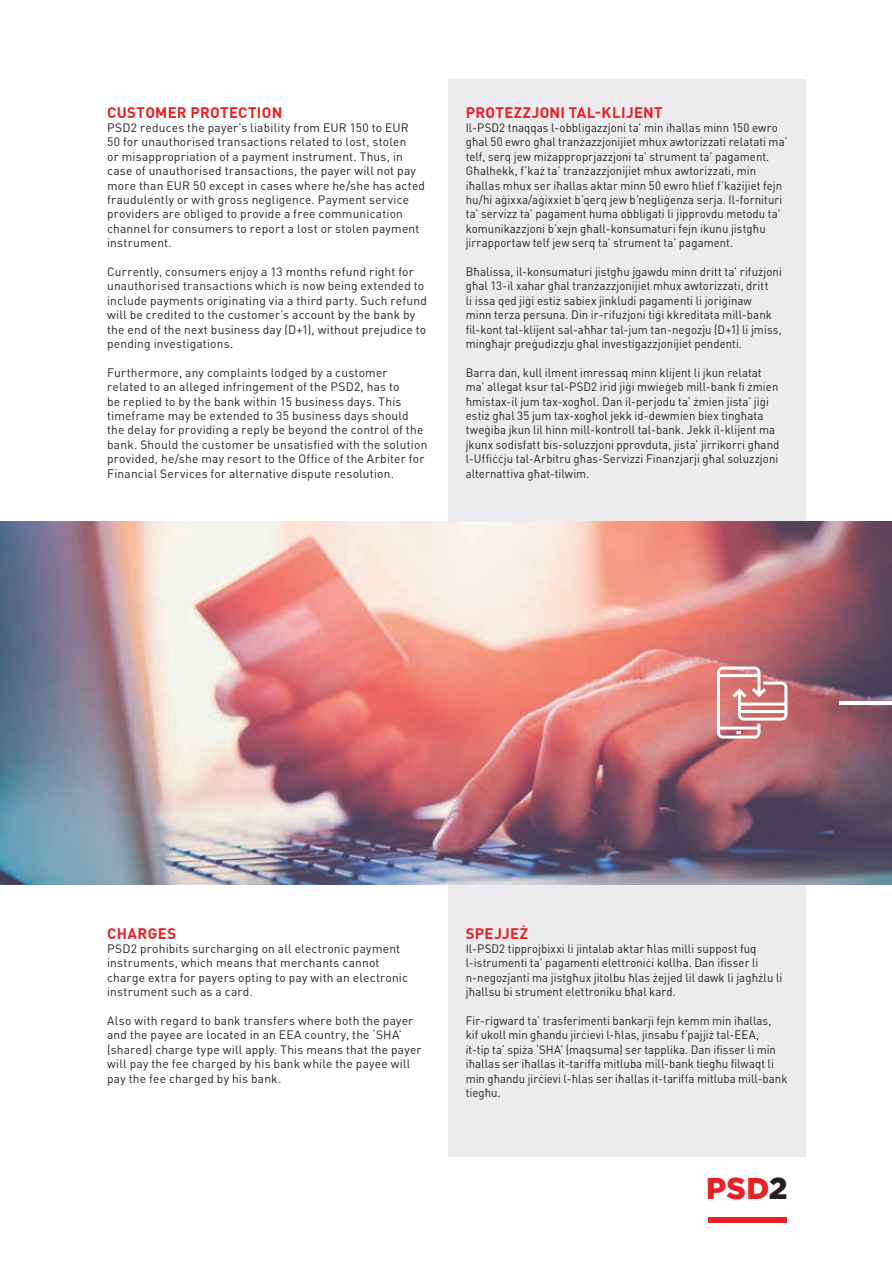
<style>
.page{position:relative;width:892px;height:1263px;background:#fff}
.page>*{position:absolute;margin:0;border:0;box-sizing:border-box;transform-origin:0 0}
.t1{font:900 30px "Gotham";color:#e92024}
.t2{font:700 15px "DIN Pro";letter-spacing:.02em;color:#e92024}
.t3{font:12px/14.4px "DIN Pro";letter-spacing:.015em;color:#231f20;scale:.95 1}
.t4{font:12px/14.4px "DIN Pro";letter-spacing:.015em;color:#231f20}
.s1{color:#231f20}
</style>
<div class="page">
<div style="left:448px;top:79px;width:357px;height:1077px;background:#ececee"></div>
<img style="left:1px;top:521px;width:891px;height:363px">
<svg style="left:717px;top:667px;width:70px;height:72px;background:#d99798"></svg>
<hr style="left:840px;top:701px;width:52px;height:3px;background:#fff">
<div style="left:708px;top:1217px;width:78px;height:6px;background:#e92024"></div>
<p class="t2" style="left:107px;top:100px;width:177px">CUSTOMER PROTECTION</p>
<p class="t4" style="left:107px;top:119px;width:320px">PSD2 reduces the payer s’ liability from EUR 150 to EUR<br>50 for unauthorised transactions related to lost, stolen<br>or misappropriation of a payment instrument. Thus in, case of unauthorised transactions, the payer will not pay more than EUR 50 except in cases where he/she has acted fraudulently or with gross negligence. Payment service providers are obliged to provide a free communication channel for consumers to report a lost or stolen payment instrument.</p>
<p class="t4" style="left:107px;top:263px;width:321px">Currently, consumers enjoy a 13 months refund right for unauthorised transactions which is now being extended to include payments originating via a third party. Such refund will be credited to the customer s’ account by the bank by the end of the next business day D( +1 ,) without prejudice to pending investigations.</p>
<p class="t4" style="left:107px;top:364px;width:322px">Furthermore, any complaints lodged by a customer related to an alleged infringement of the PSD2, has to<br>be replied to by the bank within 15 business days. This timeframe may be extended to 35 business days should the delay for providing a reply be beyond the control of the bank. Should the customer be unsatisfied with the solution provided, he/she may resort to the Office of the Arbiter for Financial Services for alternative dispute resolution.</p>
<p class="t2" style="left:466px;top:100px;width:199px">PROTEZZJONI TAL-KLIJENT</p>
<p class="t3" style="left:466px;top:119px;width:340px">-I l PSD2 tnaqqas -l obbligazzjoni ta’ min iħallas minn 150 ewro għal 50 ewro għal tranżazzjonijiet mhux awtorizzati relatati ma‘ telf, serq jew miżapproprjazzjoni ta’ strument ta’ pagament.<br>Għalhekk ’f, każ ta’ tranżazzjonijiet mhux awtorizzati, min iħallas mhux ser iħallas aktar minn 50 ewro ħlief ’f każijiet fejn hu/hi aġixxa/aġixxiet ’b qerq jew ’b negliġenza serja -I l. fornituri ta’ servizz ta’ pagament huma obbligati li jipprovdu metodu ta‘ komunikazzjoni ’b xejn għall-konsumaturi fejn ikunu jistgħu jirrapportaw telf jew serq ta’ strument ta’ pagament.</p>
<p class="t3" style="left:466px;top:263px;width:334px">Bħalissa -i l, konsumaturi jistgħu jgawdu minn dritt ta’ rifużjoni għal 13-il xahar għal tranżazzjonijiet mhux awtorizzati, dritt<br>li issa qed jiġi estiż sabiex jinkludi pagamenti li joriġinaw<br>minn terza persuna. Din ir-rifużjoni tiġi kkreditata mill-bank fil-kont tal-klijent sal-aħħar tal-jum tan-negozju D( +1) li jmiss, mingħajr preġudizzju għal investigazzjonijiet pendenti.</p>
<p class="t3" style="left:466px;top:364px;width:332px">Barra dan, kull ilment imressaq minn klijent li jkun relatat ma’ allegat ksur tal-PSD2 irid jiġi mwieġeb mill-bank fi żmien ħmistax-il jum tax-xogħol. Dan -i l perjodu ta’ żmien jista’ jiġi estiż għal 35 jum tax-xogħol jekk id-dewmien biex tingħata tweġiba jkun lil hinn mill-kontroll tal-bank. Jekk -i l klijent ma jkunx sodisfatt bis-soluzzjoni pprovduta, jista’ jirrikorri għand -l Uffiċċju tal-Arbitru għas-Servizzi Finanzjarji għal soluzzjoni alternattiva għat-tilwim.</p>
<p class="t2" style="left:107px;top:921px;width:71px">CHARGES</p>
<p class="t4" style="left:107px;top:940px;width:302px">PSD2 prohibits surcharging on all electronic payment instruments, which means that merchants cannot charge extra for payers opting to pay with an electronic instrument such as a card.</p>
<p class="t4" style="left:107px;top:1012px;width:316px">Also with regard to bank transfers where both the payer and the payee are located in an EEA country, the ‘SHA‘ (shared) charge type will apply. This means that the payer will pay the fee charged by his bank while the payee will pay the fee charged by his bank.</p>
<p class="t2" style="left:466px;top:921px;width:64px">SPEJJEŻ</p>
<p class="t3" style="left:466px;top:940px;width:335px">-I l PSD2 tipprojbixxi li jintalab aktar ħlas milli suppost fuq<br>-l istrumenti ta’ pagamenti elettroniċi kollha. Dan ifisser li<br>-n negozjanti ma jistgħux jitolbu ħlas żejjed lil dawk li jagħżlu li jħallsu bi strument elettroniku bħal kard.</p>
<p class="t3" style="left:466px;top:1012px;width:340px">Fir-rigward ta’ trasferimenti bankarji fejn kemm min iħallas,<br>kif ukoll min għandu jirċievi -l ħlas, jinsabu ’f pajjiż tal-EEA,<br>-i t tip ta’ spiża ‘SHA’ (maqsuma) ser tapplika. Dan ifisser li min iħallas ser iħallas -i t tariffa mitluba mill-bank tiegħu filwaqt li min għandu jirċievi -l ħlas ser iħallas -i t tariffa mitluba mill-bank tiegħu.</p>
<h1 class="t1" style="left:706px;top:1168px;width:83px">PSD<span class="s1">2</span></h1>
</div>
